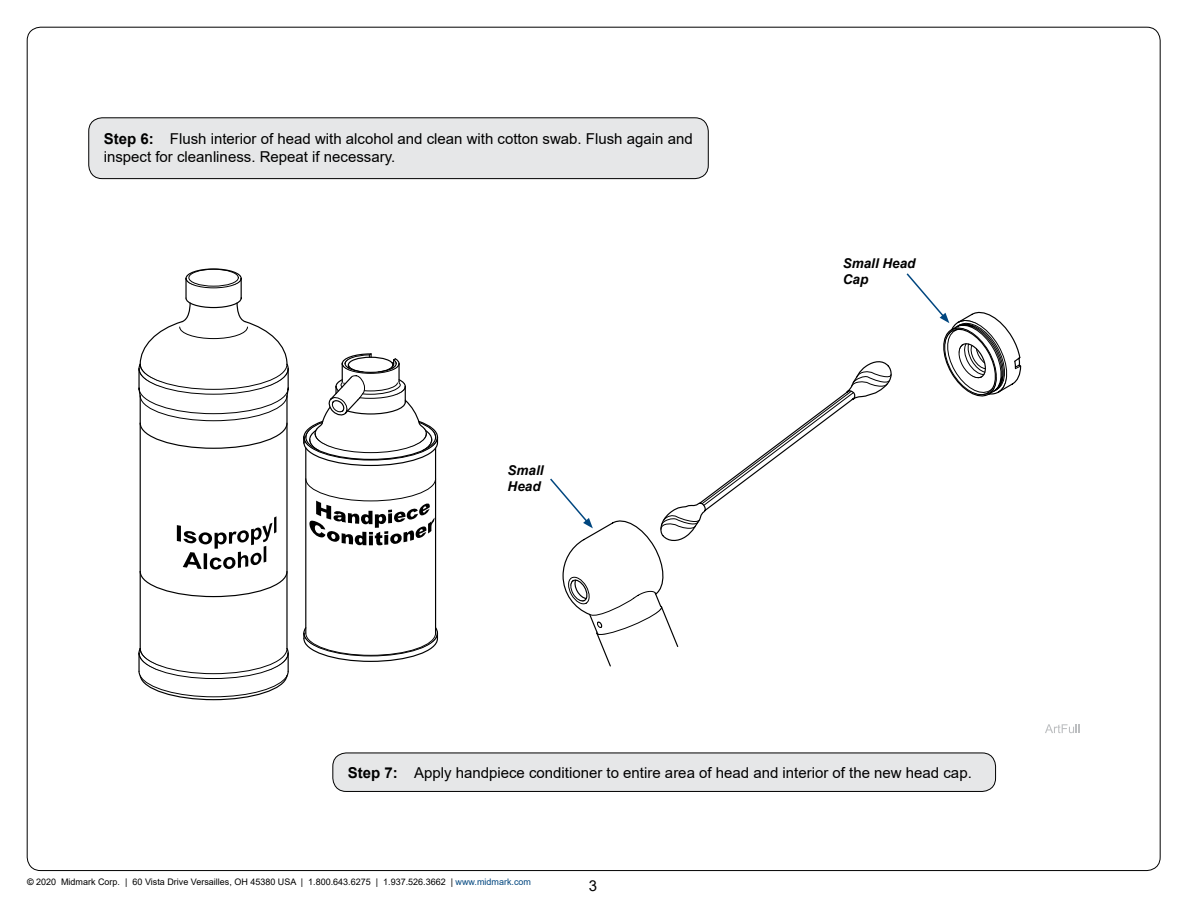
<style>
.page{position:relative;width:1188px;height:918px;background:#fff}
.page>*{position:absolute;margin:0;border:0;box-sizing:border-box;transform-origin:0 0}
.t1{font:15px/18px "Arial";color:#000}
.t2{font:italic 700 13.5px/16.2px "Arial";color:#000}
.t3{font:9px "Arial";color:#000}
.s1{font-weight:700}
.s2{color:#00467f}
</style>
<div class="page">
<svg style="left:1045px;top:724px;width:35px;height:9px"></svg>
<svg style="left:140px;top:678px;width:147px;height:19px"></svg>
<svg style="left:138px;top:322px;width:151px;height:356px"></svg>
<svg style="left:179px;top:268px;width:69px;height:71px"></svg>
<svg style="left:138px;top:364px;width:151px;height:85px"></svg>
<svg style="left:139px;top:516px;width:149px;height:82px"></svg>
<svg style="left:303px;top:353px;width:136px;height:309px"></svg>
<div style="left:89px;top:118px;width:619px;height:61px;background:#e6e7e8;border-radius:13px"></div>
<div style="left:89px;top:118px;width:619px;height:61px;border:1px solid #000;border-radius:13px"></div>
<div style="left:333px;top:753px;width:663px;height:38px;background:#e6e7e8;border-radius:14px"></div>
<div style="left:333px;top:753px;width:663px;height:39px;border:1px solid #000;border-radius:14px"></div>
<svg style="left:906px;top:273px;width:116px;height:124px"></svg>
<svg style="left:550px;top:361px;width:342px;height:306px"></svg>
<p class="t1" style="left:104px;top:130px;width:590px"><span class="s1">Step 6:</span> Flush interior of head with alcohol and clean with cotton swab. Flush again and inspect for cleanliness. Repeat if necessary.</p>
<p class="t2" style="left:508px;top:462px;width:38px">Small<br>Head</p>
<p class="t2" style="left:843px;top:255px;width:74px">Small Head<br>Cap</p>
<p class="t1" style="left:348px;top:763px;width:625px"><span class="s1">Step 7:</span> Apply handpiece conditioner to entire area of head and interior of the new head cap.</p>
<p class="t3" style="left:27px;top:876px;width:506px"><span class="s1">©</span> 2020 Midmark Corp. | 60 Vista Drive Versailles, OH 45380 USA | 1.800.643.6275 | 1.937.526.3662 | <span class="s2">www.midmark.com</span></p>
<p class="t1" style="left:589px;top:876px;width:10px">3</p>
</div>
